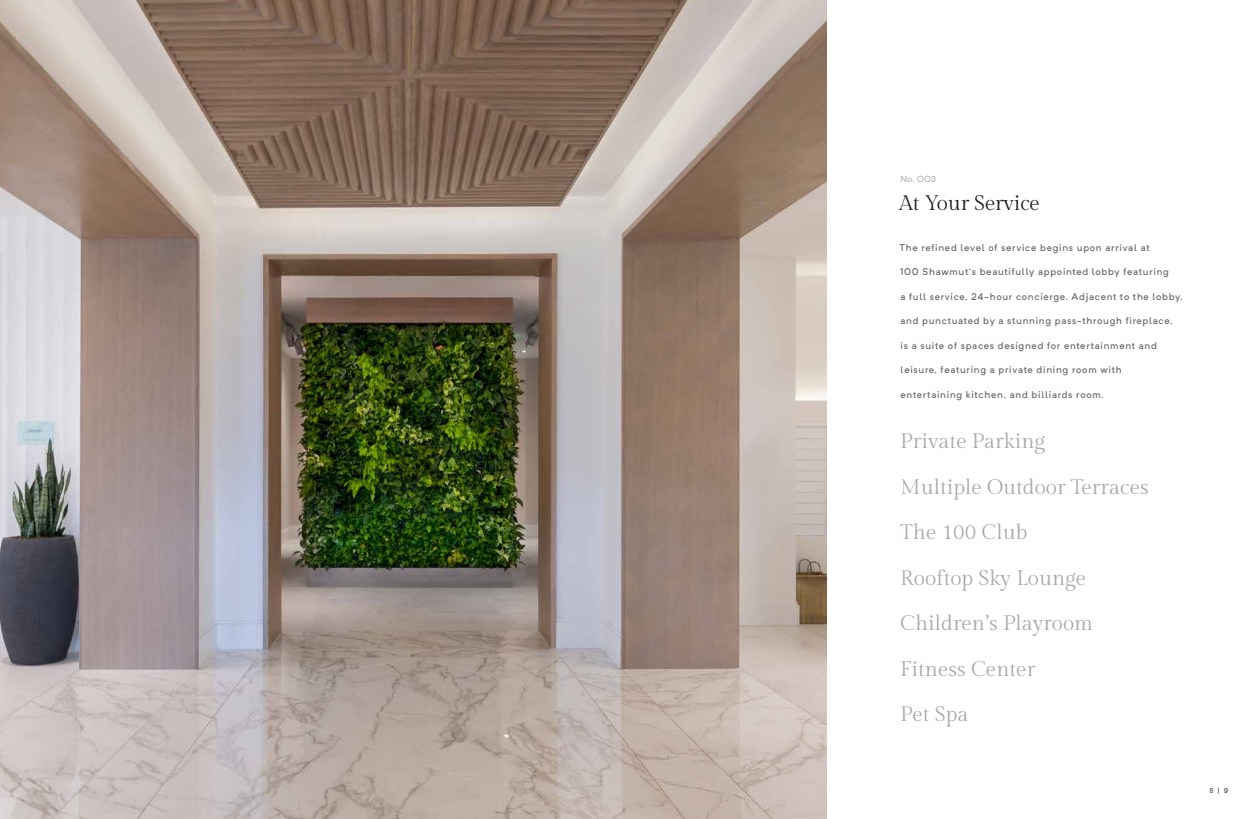
<style>
.page{position:relative;width:1260px;height:819px;background:#fff}
.page>*{position:absolute;margin:0;border:0;box-sizing:border-box;transform-origin:0 0}
.t1{font:21px/45.5px "Gilda Display";color:#ada7a4}
.t2{font:21px "Gilda Display";letter-spacing:-.01em;color:#1e1b1d}
.t3{font:500 9.62px "Neutrif Pro";letter-spacing:.075em;color:#6d6965}
.t4{font:8.75px "Centra No 2";color:#ada7a4}
.t5{font:700 7px "Neutrif Pro";color:#6d6965}
</style>
<div class="page">
<img style="left:0;top:0;width:827px;height:819px">
<p class="t4" style="left:901px;top:173px;width:37px">No. OO3</p>
<h1 class="t2" style="left:899px;top:192px;width:142px">At Your Service</h1>
<p class="t3" style="left:900px;top:241px;width:252px">The refined level of service begins upon arrival at</p>
<p class="t3" style="left:900px;top:265px;width:270px">100 Shawmut’s beautifully appointed lobby featuring</p>
<p class="t3" style="left:901px;top:290px;width:284px">a full service, 24-hour concierge. Adjacent to the lobby,</p>
<p class="t3" style="left:901px;top:314px;width:273px">and punctuated by a stunning pass-through fireplace,</p>
<p class="t3" style="left:901px;top:339px;width:258px">is a suite of spaces designed for entertainment and</p>
<p class="t3" style="left:901px;top:363px;width:223px">leisure, featuring a private dining room with</p>
<p class="t3" style="left:901px;top:388px;width:205px">entertaining kitchen, and billiards room.</p>
<h1 class="t1" style="left:900px;top:419px;width:250px">Private Parking<br>Multiple Outdoor Terraces<br>The 100 Club<br>Rooftop Sky Lounge<br>Children’s Playroom<br>Fitness Center<br>Pet Spa</h1>
<p class="t5" style="left:1210px;top:786px;width:20px">8 | 9</p>
</div>
